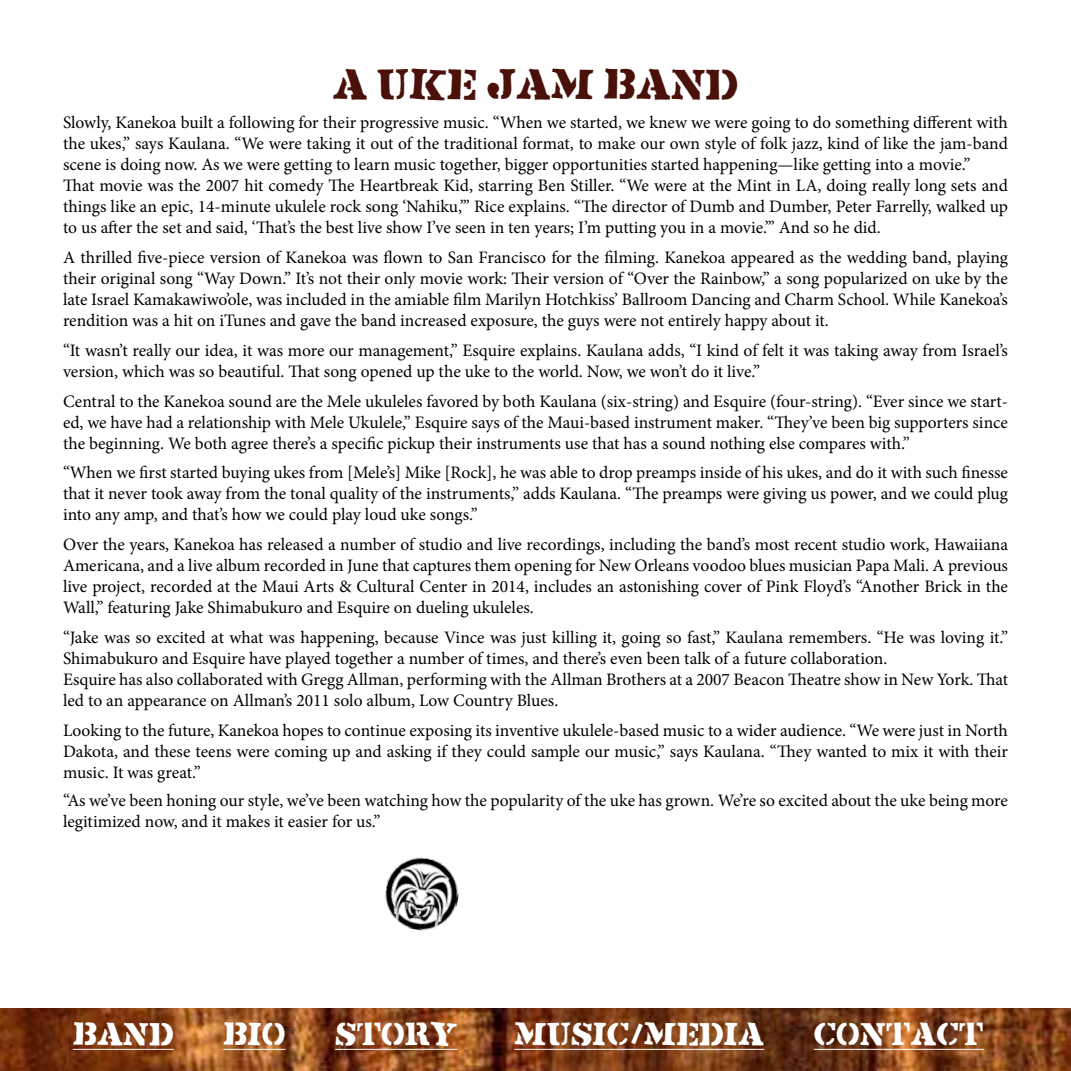
<style>
.page{position:relative;width:1071px;height:1071px;background:#fff}
.page>*{position:absolute;margin:0;border:0;box-sizing:border-box;transform-origin:0 0}
.t1{font:42px "Flyerfonts Crucified";color:#4a110a}
.t2{font:31.5px "Flyerfonts Crucified";color:#fff}
.t3{font:17.5px/21px "Minion Pro";letter-spacing:-.005em;color:#000;text-align:justify}
</style>
<div class="page">
<img style="left:384px;top:857px;width:75px;height:74px">
<img style="left:0;top:1008px;width:1071px;height:63px">
<hr style="left:73px;top:1049px;width:101px;height:1px;background:#fff">
<hr style="left:223px;top:1049px;width:63px;height:1px;background:#fff">
<hr style="left:335px;top:1049px;width:123px;height:1px;background:#fff">
<hr style="left:514px;top:1049px;width:250px;height:1px;background:#fff">
<hr style="left:814px;top:1049px;width:170px;height:1px;background:#fff">
<h1 class="t1" style="left:333px;top:54px;width:407px">A UKE JAM BAND</h1>
<p class="t3" style="left:63px;top:112px;width:947px;text-align:left">Slowly, Kanekoa built a following for their progressive music. “When we started, we knew we were going to do something different with the ukes,” says Kaulana. “We were taking it out of the traditional format, to make our own style of folk jazz, kind of like the jam-band scene is doing now. As we were getting to learn music together, bigger opportunities started happening—like getting into a movie.”<br>That movie was the 2007 hit comedy The Heartbreak Kid, starring Ben Stiller. “We were at the Mint in LA, doing really long sets and things like an epic, 14-minute ukulele rock song ‘Nahiku,’” Rice explains. “The director of Dumb and Dumber, Peter Farrelly, walked up to us after the set and said, ‘That’s the best live show I’ve seen in ten years; I’m putting you in a movie.’” And so he did.</p>
<p class="t3" style="left:63px;top:247px;width:947px">A thrilled five-piece version of Kanekoa was flown to San Francisco for the filming. Kanekoa appeared as the wedding band, playing their original song “Way Down.” It’s not their only movie work: Their version of “Over the Rainbow,” a song popularized on uke by the late Israel Kamakawiwo’ole, was included in the amiable film Marilyn Hotchkiss’ Ballroom Dancing and Charm School. While Kanekoa’s rendition was a hit on iTunes and gave the band increased exposure, the guys were not entirely happy about it.</p>
<p class="t3" style="left:63px;top:340px;width:947px">“It wasn’t really our idea, it was more our management,” Esquire explains. Kaulana adds, “I kind of felt it was taking away from Israel’s version, which was so beautiful. That song opened up the uke to the world. Now, we won’t do it live.”</p>
<p class="t3" style="left:63px;top:391px;width:947px">Central to the Kanekoa sound are the Mele ukuleles favored by both Kaulana (six-string) and Esquire (four-string). “Ever since we start&shy;ed, we have had a relationship with Mele Ukulele,” Esquire says of the Maui-based instrument maker. “They’ve been big supporters since the beginning. We both agree there’s a specific pickup their instruments use that has a sound nothing else compares with.”</p>
<p class="t3" style="left:63px;top:462px;width:947px">“When we first started buying ukes from [Mele’s] Mike [Rock], he was able to drop preamps inside of his ukes, and do it with such finesse that it never took away from the tonal quality of the instruments,” adds Kaulana. “The preamps were giving us power, and we could plug into any amp, and that’s how we could play loud uke songs.”</p>
<p class="t3" style="left:63px;top:534px;width:947px">Over the years, Kanekoa has released a number of studio and live recordings, including the band’s most recent studio work, Hawaiiana Americana, and a live album recorded in June that captures them opening for New Orleans voodoo blues musician Papa Mali. A previous live project, recorded at the Maui Arts &amp; Cultural Center in 2014, includes an astonishing cover of Pink Floyd’s “Another Brick in the Wall,” featuring Jake Shimabukuro and Esquire on dueling ukuleles.</p>
<p class="t3" style="left:63px;top:627px;width:947px;text-align:left">“Jake was so excited at what was happening, because Vince was just killing it, going so fast,” Kaulana remembers. “He was loving it.” Shimabukuro and Esquire have played together a number of times, and there’s even been talk of a future collaboration.<br>Esquire has also collaborated with Gregg Allman, performing with the Allman Brothers at a 2007 Beacon Theatre show in New York. That led to an appearance on Allman’s 2011 solo album, Low Country Blues.</p>
<p class="t3" style="left:63px;top:720px;width:946px">Looking to the future, Kanekoa hopes to continue exposing its inventive ukulele-based music to a wider audience. “We were just in North Dakota, and these teens were coming up and asking if they could sample our music,” says Kaulana. “They wanted to mix it with their music. It was great.”</p>
<p class="t3" style="left:63px;top:790px;width:947px">“As we’ve been honing our style, we’ve been watching how the popularity of the uke has grown. We’re so excited about the uke being more legitimized now, and it makes it easier for us.”</p>
<h2 class="t2" style="left:73px;top:1012px;width:102px">BAND</h2>
<h2 class="t2" style="left:223px;top:1012px;width:64px">BIO</h2>
<h2 class="t2" style="left:335px;top:1012px;width:124px">STORY</h2>
<h2 class="t2" style="left:514px;top:1012px;width:251px">MUSIC/MEDIA</h2>
<h2 class="t2" style="left:814px;top:1012px;width:171px">CONTACT</h2>
</div>
